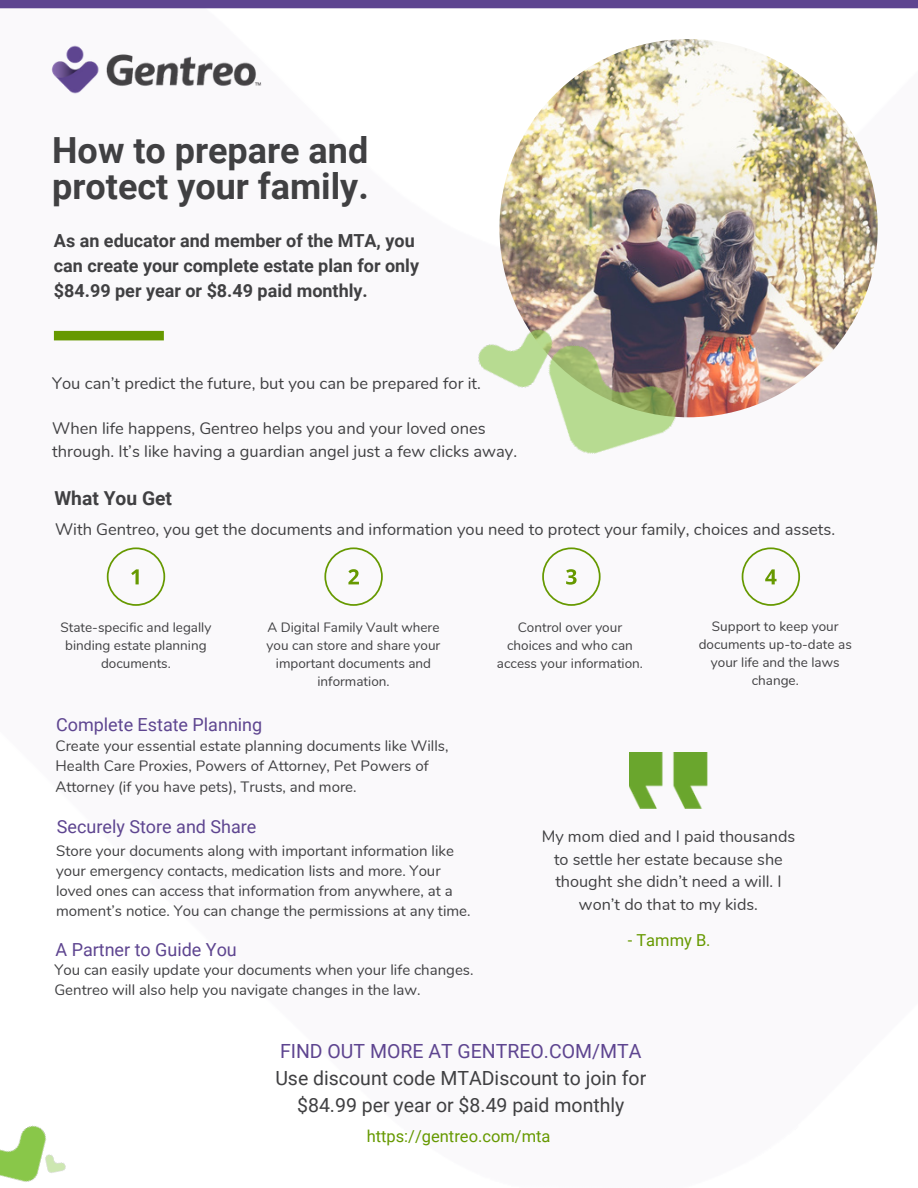
<style>
.page{position:relative;width:918px;height:1188px;background:#fff}
.page>*{position:absolute;margin:0;border:0;box-sizing:border-box;transform-origin:0 0}
.t1{font:700 36px/36px "Roboto";color:#404042}
.t2{font:19.5px "Roboto";color:#404042}
.t3{font:19.5px "Roboto";color:#5e4590}
.t4{font:700 19.2px "Roboto";color:#404042}
.t5{font:700 18px/24.8px "Roboto";color:#404042}
.t6{font:18px "Roboto";color:#5e4590}
.t7{font:16.5px/22.5px "Nunito";color:#404042}
.t8{font:16.5px "Roboto";color:#690}
.t9{font:16.2px/22.5px "Nunito";color:#404042;text-align:center}
.t10{font:15px/20.2px "Nunito";color:#404042}
.t11{font:13.5px/18px "Nunito";color:#404042;text-align:center}
</style>
<div class="page">
<div style="left:0;top:0;width:918px;height:8px;background:#5e4590"></div>
<img style="left:51px;top:45px;width:211px;height:49px">
<svg style="left:54px;top:331px;width:110px;height:9px"></svg>
<img style="left:499px;top:39px;width:379px;height:378px;border-radius:50%">
<svg style="left:107px;top:547px;width:58px;height:59px"></svg>
<svg style="left:324px;top:547px;width:59px;height:59px"></svg>
<svg style="left:542px;top:547px;width:59px;height:59px"></svg>
<img style="left:509px;top:290px;width:205px;height:164px">
<img style="left:478px;top:300px;width:92px;height:107px">
<img style="left:0;top:1125px;width:47px;height:57px">
<img style="left:37px;top:1147px;width:29px;height:35px">
<img style="left:630px;top:752px;width:77px;height:56px">
<svg style="left:742px;top:547px;width:58px;height:59px"></svg>
<p class="t1" style="left:52px;top:133px;width:318px">How to prepare and protect your family.</p>
<p class="t5" style="left:54px;top:229px;width:367px">As an educator and member of the MTA, you can create your complete estate plan for only $84.99 per year or $8.49 paid monthly.</p>
<p class="t7" style="left:52px;top:372px;width:430px">You can’t predict the future, but you can be prepared for it.</p>
<p class="t7" style="left:52px;top:417px;width:466px">When life happens, Gentreo helps you and your loved ones through. It’s like having a guardian angel just a few clicks away.</p>
<p class="t4" style="left:54px;top:487px;width:119px">What You Get</p>
<p class="t7" style="left:55px;top:518px;width:782px">With Gentreo, you get the documents and information you need to protect your family, choices and assets.</p>
<p class="t11" style="left:61px;top:618px;width:152px">State-specific and legally binding estate planning documents.</p>
<p class="t11" style="left:267px;top:618px;width:175px">A Digital Family Vault where you can store and share your important documents and information.</p>
<p class="t11" style="left:497px;top:618px;width:148px">Control over your choices and who can access your information.</p>
<p class="t6" style="left:56px;top:714px;width:208px">Complete Estate Planning</p>
<p class="t10" style="left:56px;top:736px;width:394px">Create your essential estate planning documents like Wills,<br>Health Care Proxies, Powers of Attorney, Pet Powers of<br>Attorney (if you have pets), Trusts, and more.</p>
<p class="t11" style="left:699px;top:618px;width:155px">Support to keep your documents up-to-date as your life and the laws change.</p>
<p class="t6" style="left:57px;top:816px;width:201px">Securely Store and Share</p>
<p class="t10" style="left:56px;top:841px;width:416px">Store your documents along with important information like your emergency contacts, medication lists and more. Your loved ones can access that information from anywhere, at a moment’s notice. You can change the permissions at any time.</p>
<p class="t6" style="left:55px;top:939px;width:183px">A Partner to Guide You</p>
<p class="t10" style="left:54px;top:960px;width:421px">You can easily update your documents when your life changes.<br>Gentreo will also help you navigate changes in the law.</p>
<p class="t9" style="left:542px;top:826px;width:255px">My mom died and I paid thousands to settle her estate because she thought she didn’t need a will. I won’t do that to my kids.</p>
<p class="t8" style="left:628px;top:931px;width:84px">- Tammy B.</p>
<p class="t3" style="left:280px;top:1040px;width:363px">FIND OUT MORE AT GENTREO.COM/MTA</p>
<p class="t2" style="left:275px;top:1067px;width:372px">Use discount code MTADiscount to join for</p>
<p class="t2" style="left:297px;top:1094px;width:329px">$84.99 per year or $8.49 paid monthly</p>
<p class="t8" style="left:367px;top:1126px;width:185px">https://gentreo.com/mta</p>
</div>
